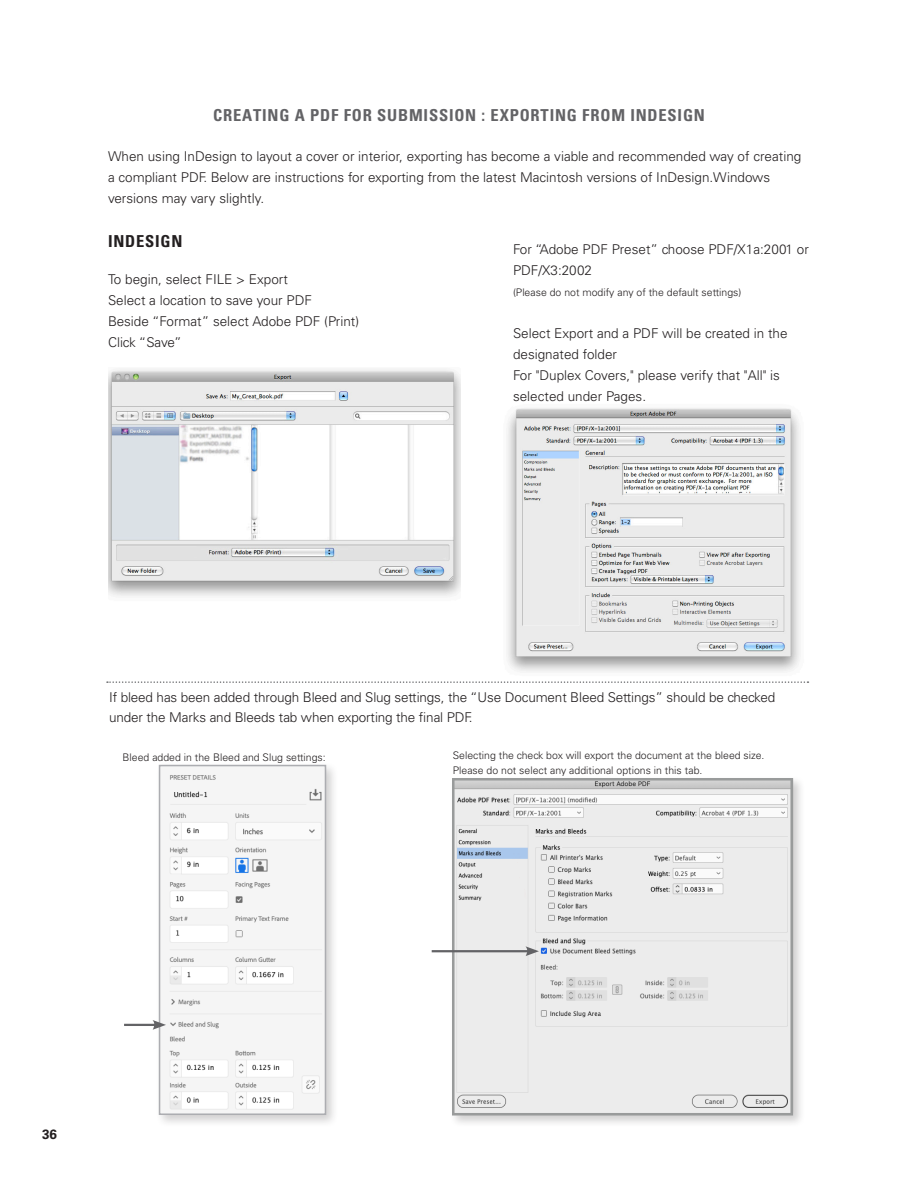
<style>
.page{position:relative;width:918px;height:1188px;background:#fff}
.page>*{position:absolute;margin:0;border:0;box-sizing:border-box;transform-origin:0 0}
.SpecificPart{font:700 condensed 16.5px "Univers";letter-spacing:.05em;color:#636366}
.t1{font:700 condensed 16.5px "Univers";letter-spacing:.05em;color:#231f20}
.Body_Text{font:300 13.5px/21px "Univers";color:#231f20}
.t2{font:700 13.5px "Univers";color:#231f20}
.Body_Text-2{font:300 10.5px "Univers";color:#231f20}
</style>
<div class="page">
<img style="left:108px;top:369px;width:352px;height:227px">
<img style="left:507px;top:408px;width:293px;height:264px">
<svg style="left:107px;top:681px;width:701px;height:2px"></svg>
<div style="left:155px;top:761px;width:184px;height:367px;background:#231f20;opacity:.21"></div>
<img style="left:162px;top:768px;width:161px;height:344px">
<div style="left:159px;top:765px;width:167px;height:350px;border:2px solid #acadb1"></div>
<hr style="left:124px;top:1024px;width:33px;height:2px;background:#636366">
<svg style="left:153px;top:1020px;width:13px;height:10px"></svg>
<div style="left:450px;top:775px;width:355px;height:352px;background:#231f20;opacity:.21"></div>
<img style="left:453px;top:779px;width:340px;height:336px">
<hr style="left:432px;top:950px;width:98px;height:2px;background:#636366">
<svg style="left:525px;top:946px;width:14px;height:10px"></svg>
<p class="SpecificPart" style="left:213px;top:105px;width:493px">CREATING A PDF FOR SUBMISSION : EXPORTING FROM INDESIGN</p>
<p class="Body_Text" style="left:108px;top:146px;width:695px">When using InDesign to layout a cover or interior, exporting has become a viable and recommended way of creating a compliant PDF. Below are instructions for exporting from the latest Macintosh versions of InDesign.Windows versions may vary slightly.</p>
<p class="t1" style="left:108px;top:231px;width:76px">INDESIGN</p>
<p class="Body_Text" style="left:108px;top:268px;width:181px">To begin, select FILE &gt; Export</p>
<p class="Body_Text" style="left:108px;top:289px;width:205px">Select a location to save your PDF</p>
<p class="Body_Text" style="left:108px;top:310px;width:253px">Beside “Format” select Adobe PDF (Print)</p>
<p class="Body_Text" style="left:108px;top:331px;width:75px">Click “Save”</p>
<p class="Body_Text" style="left:513px;top:239px;width:297px">For “Adobe PDF Preset” choose PDF/X1a:2001 or<br>PDF/X3:2002</p>
<p class="Body_Text-2" style="left:513px;top:286px;width:230px">(Please do not modify any of the default settings)</p>
<p class="Body_Text" style="left:513px;top:323px;width:276px">Select Export and a PDF will be created in the designated folder</p>
<p class="Body_Text" style="left:513px;top:365px;width:268px">For "Duplex Covers," please verify that "All" is selected under Pages.</p>
<p class="Body_Text" style="left:109px;top:688px;width:668px;line-height:19.5px">If bleed has been added through Bleed and Slug settings, the “Use Document Bleed Settings” should be checked under the Marks and Bleeds tab when exporting the final PDF.</p>
<p class="Body_Text-2" style="left:453px;top:749px;width:313px">Selecting the check box will export the document at the bleed size.</p>
<p class="Body_Text-2" style="left:453px;top:764px;width:251px">Please do not select any additional options in this tab.</p>
<p class="Body_Text-2" style="left:123px;top:750px;width:205px">Bleed added in the Bleed and Slug settings:</p>
<p class="t2" style="left:42px;top:1127px;width:17px">36</p>
</div>
